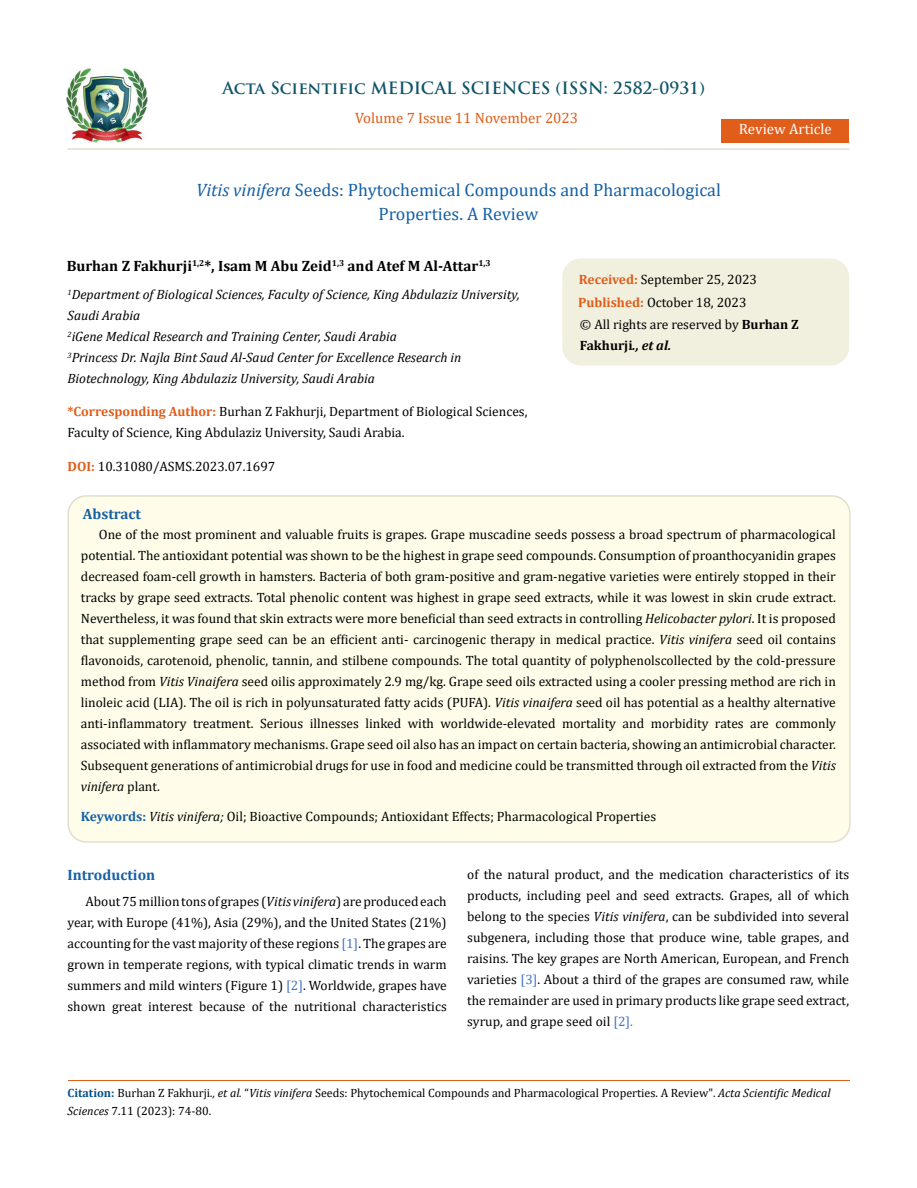
<style>
.page{position:relative;width:917px;height:1188px;background:#fff}
.page>*{position:absolute;margin:0;border:0;box-sizing:border-box;transform-origin:0 0}
.t1{font:18px/24px "Cambria";color:#1560a6;text-align:center}
.t2{font:700 16.5px "Trajan Pro";color:#0e546a}
.t3{font:700 15px "Cambria";color:#000}
.t4{font:15px "Cambria";color:#e05d1a}
.t5{font:700 15px "Cambria";color:#1560a6}
.t6{font:15px "Cambria";color:#fff}
.t7{font:13.5px/21px "Cambria";color:#000}
.t8{font:italic 13.5px/21px "Cambria";color:#000}
.t9{font:12px/18px "Cambria";color:#000}
.s1{font-style:italic}
.s2{font-weight:700;color:#e05d1a}
.s3{font-weight:700}
.s4{font-weight:700;font-style:italic}
.s5{font-weight:700;color:#1560a6}
.s6{color:#4472c4}
.s7{font-weight:700;color:#035089}
</style>
<div class="page">
<img style="left:67px;top:68px;width:80px;height:74px">
<div style="left:721px;top:119px;width:128px;height:23px;background:#e05d1a"></div>
<div style="left:563px;top:259px;width:285px;height:106px;background:#f1f0de;border-radius:18px"></div>
<div style="left:562px;top:259px;width:287px;height:106px;border:2px solid #f1f0de;border-radius:18px"></div>
<div style="left:68px;top:496px;width:781px;height:346px;background:#fffde9;border-radius:18px"></div>
<div style="left:67px;top:495px;width:783px;height:348px;border:2px solid #e0dfcd;border-radius:18px"></div>
<hr style="left:68px;top:1081px;width:781px;height:1px;background:#e05d1a">
<hr style="left:67px;top:148px;width:782px;height:2px;background:#e0dfcd">
<p class="t2" style="left:222px;top:77px;width:484px">Acta Scientific MEDICAL SCIENCES (ISSN: 2582-0931)</p>
<p class="t4" style="left:355px;top:109px;width:224px">Volume 7 Issue 11 November 2023</p>
<p class="t6" style="left:739px;top:120px;width:94px">Review Article</p>
<h1 class="t1" style="left:196px;top:178px;width:526px"><span class="s1">Vitis vinifera</span> Seeds: Phytochemical Compounds and Pharmacological<br>Properties. A Review</h1>
<p class="t3" style="left:67px;top:255px;width:425px">Burhan Z Fakhurji<sup>1,2</sup>*, Isam M Abu Zeid<sup>1,3</sup> and Atef M Al-Attar<sup>1,3</sup></p>
<p class="t8" style="left:67px;top:284px;width:454px"><sup>1</sup>Department of Biological Sciences, Faculty of Science, King Abdulaziz University, Saudi Arabia<br><sup>2</sup>iGene Medical Research and Training Center, Saudi Arabia<br><sup>3</sup>Princess Dr. Najla Bint Saud Al-Saud Center for Excellence Research in Biotechnology, King Abdulaziz University, Saudi Arabia</p>
<p class="t7" style="left:67px;top:400px;width:461px"><span class="s2">*Corresponding Author:</span> Burhan Z Fakhurji, Department of Biological Sciences,<br>Faculty of Science, King Abdulaziz University, Saudi Arabia.</p>
<p class="t7" style="left:578px;top:268px;width:180px;line-height:23px"><span class="s2">Received:</span> September 25, 2023<br><span class="s2">Published:</span> October 18, 2023</p>
<p class="t7" style="left:580px;top:313px;width:220px">© All rights are reserved by <span class="s3">Burhan Z<br>Fakhurji</span><span class="s4">., et al.</span></p>
<p class="t7" style="left:67px;top:456px;width:209px"><span class="s2">DOI:</span> 10.31080/ASMS.2023.07.1697</p>
<p class="t5" style="left:83px;top:504px;width:60px">Abstract</p>
<p class="t7" style="left:81px;top:523px;width:756px;text-align:justify;text-indent:18px">One of the most prominent and valuable fruits is grapes. Grape muscadine seeds possess a broad spectrum of pharmacological potential. The antioxidant potential was shown to be the highest in grape seed compounds. Consumption of proanthocyanidin grapes decreased foam-cell growth in hamsters. Bacteria of both gram-positive and gram-negative varieties were entirely stopped in their tracks by grape seed extracts. Total phenolic content was highest in grape seed extracts, while it was lowest in skin crude extract.<br>Nevertheless, it was found that skin extracts were more beneficial than seed extracts in controlling <span class="s1">Helicobacter pylori</span>. It is proposed that supplementing grape seed can be an efficient anti- carcinogenic therapy in medical practice. <span class="s1">Vitis vinifera</span> seed oil contains flavonoids, carotenoid, phenolic, tannin, and stilbene compounds. The total quantity of polyphenolscollected by the cold-pressure method from <span class="s1">Vitis Vinaifera</span> seed oilis approximately 2.9 mg/kg. Grape seed oils extracted using a cooler pressing method are rich in linoleic acid (LIA). The oil is rich in polyunsaturated fatty acids (PUFA). <span class="s1">Vitis vinaifera</span> seed oil has potential as a healthy alternative anti-inflammatory treatment. Serious illnesses linked with worldwide-elevated mortality and morbidity rates are commonly associated with inflammatory mechanisms. Grape seed oil also has an impact on certain bacteria, showing an antimicrobial character.<br>Subsequent generations of antimicrobial drugs for use in food and medicine could be transmitted through oil extracted from the <span class="s1">Vitis vinifera</span> plant.</p>
<p class="t7" style="left:81px;top:805px;width:577px"><span class="s5">Keywords:</span> <span class="s1">Vitis vinifera;</span> Oil; Bioactive Compounds; Antioxidant Effects; Pharmacological Properties</p>
<p class="t5" style="left:67px;top:865px;width:89px">Introduction</p>
<p class="t7" style="left:67px;top:891px;width:381px;text-align:justify;text-indent:18px">About 75 million tons of grapes (<span class="s1">Vitis vinifera</span>) are produced each year, with Europe (41%), Asia (29%), and the United States (21%) accounting for the vast majority of these regions <span class="s6">[1]</span>. The grapes are grown in temperate regions, with typical climatic trends in warm summers and mild winters (Figure 1) <span class="s6">[2]</span>. Worldwide, grapes have shown great interest because of the nutritional characteristics</p>
<p class="t7" style="left:467px;top:864px;width:383px;text-align:justify">of the natural product, and the medication characteristics of its products, including peel and seed extracts. Grapes, all of which belong to the species <span class="s1">Vitis vinifera</span>, can be subdivided into several subgenera, including those that produce wine, table grapes, and raisins. The key grapes are North American, European, and French varieties <span class="s6">[3]</span>. About a third of the grapes are consumed raw, while the remainder are used in primary products like grape seed extract, syrup, and grape seed oil <span class="s6">[2].</span></p>
<p class="t9" style="left:68px;top:1084px;width:764px"><span class="s7">Citation:</span> Burhan Z Fakhurji<span class="s1">., et al.</span> “<span class="s1">Vitis vinifera</span> Seeds: Phytochemical Compounds and Pharmacological Properties. A Review". <span class="s1">Acta Scientific Medical<br>Sciences</span> 7.11 (2023): 74-80.</p>
</div>
